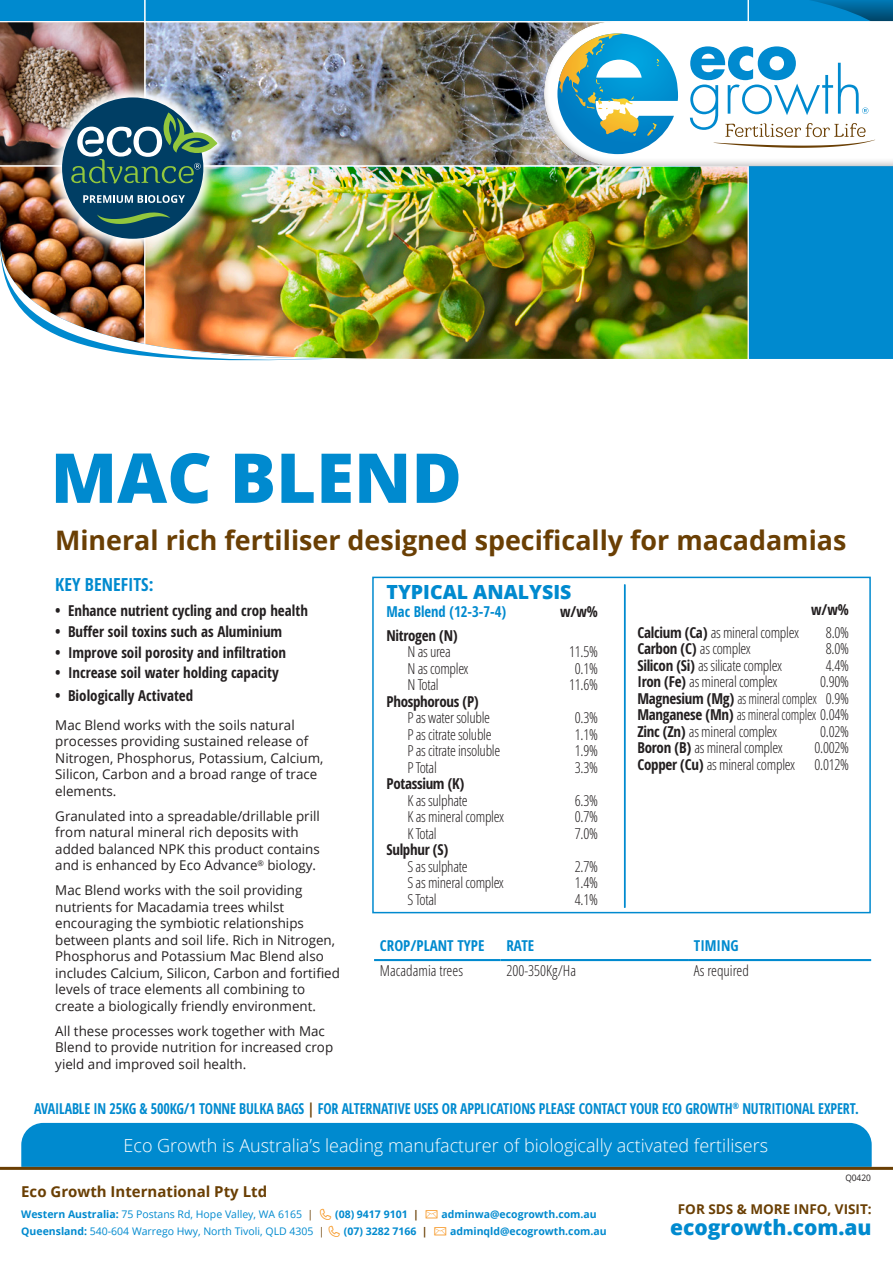
<style>
.page{position:relative;width:893px;height:1263px;background:#fff}
.page>*{position:absolute;margin:0;border:0;box-sizing:border-box;transform-origin:0 0}
.t1{font:800 68.85px "Open Sans";color:#008acf}
.t2{font:700 26.85px "Open Sans";color:#6a3f04}
.t3{font:800 21px "Open Sans";color:#008acf}
.t4{font:800 19.5px "Open Sans";color:#008acf}
.t5{font:300 18px "Open Sans";color:#fff}
.t6{font:700 condensed 18px "Open Sans";color:#008acf}
.t7{font:300 condensed 15px "Open Sans";letter-spacing:-.02em;color:#231f20}
.t8{font:700 condensed 15px "Open Sans";color:#231f20}
.t9{font:700 condensed 15px "Open Sans";letter-spacing:-.01em;color:#008acf;scale:.93 1}
.t10{font:300 condensed 15px "Open Sans";letter-spacing:-.02em;color:#231f20;scale:.9 1}
.t11{font:700 condensed 15px "Open Sans";letter-spacing:-.02em;color:#231f20}
.t12{font:700 condensed 15px "Open Sans";letter-spacing:-.01em;color:#008acf}
.t13{font:300 condensed 15px "Open Sans";color:#231f20}
.t14{font:700 15px "Open Sans";color:#6a3f04}
.t15{font:13.5px/16.5px "Open Sans";color:#231f20}
.t16{font:700 13.5px "Open Sans";color:#6a3f04}
.t17{font:10.5px "Open Sans";color:#008acf}
.t18{font:700 10.5px "Open Sans";color:#008acf}
.t19{font:9px "Open Sans";letter-spacing:-.01em;color:#231f20;scale:.93 1}
.s1{color:#6a3f04}
.s2{font-weight:700}
.s3{font-weight:300}
.s4{color:#f6931c}
</style>
<div class="page">
<div style="left:17px;top:1122px;width:859px;height:45px;background:#008acf"></div>
<hr style="left:0;top:1167px;width:893px;height:3px;background:#6a3f04">
<hr style="left:374px;top:959px;width:127px;height:2px;background:#008acf">
<hr style="left:501px;top:959px;width:187px;height:2px;background:#008acf">
<hr style="left:688px;top:959px;width:183px;height:2px;background:#008acf">
<hr style="left:624px;top:584px;width:1px;height:324px;background:#008acf">
<div style="left:372px;top:577px;width:499px;height:336px;border:2px solid #008acf"></div>
<img style="left:0;top:0;width:893px;height:361px">
<p class="t1" style="left:51px;top:425px;width:413px">MAC BLEND</p>
<p class="t2" style="left:55px;top:521px;width:793px">Mineral rich fertiliser designed specifically for macadamias</p>
<p class="t6" style="left:55px;top:572px;width:100px">KEY BENEFITS:</p>
<p class="t8" style="left:55px;top:600px;width:254px">• Enhance nutrient cycling and crop health</p>
<p class="t8" style="left:55px;top:621px;width:229px">• Buffer soil toxins such as Aluminium</p>
<p class="t8" style="left:55px;top:642px;width:232px">• Improve soil porosity and infiltration</p>
<p class="t8" style="left:55px;top:662px;width:225px">• Increase soil water holding capacity</p>
<p class="t8" style="left:55px;top:685px;width:139px">• Biologically Activated</p>
<p class="t15" style="left:55px;top:716px;width:270px">Mac Blend works with the soils natural processes providing sustained release of Nitrogen, Phosphorus, Potassium, Calcium, Silicon, Carbon and a broad range of trace elements.</p>
<p class="t15" style="left:55px;top:807px;width:266px">Granulated into a spreadable/drillable prill from natural mineral rich deposits with added balanced NPK this product contains and is enhanced by Eco Advance<sup>®</sup> biology.</p>
<p class="t15" style="left:55px;top:882px;width:286px">Mac Blend works with the soil providing nutrients for Macadamia trees whilst encouraging the symbiotic relationships between plants and soil life. Rich in Nitrogen, Phosphorus and Potassium Mac Blend also includes Calcium, Silicon, Carbon and fortified levels of trace elements all combining to create a biologically friendly environment.</p>
<p class="t15" style="left:55px;top:1022px;width:279px">All these processes work together with Mac<br>Blend to provide nutrition for increased crop yield and improved soil health.</p>
<p class="t9" style="left:34px;top:1098px;width:888px">AVAILABLE IN 25KG &amp; 500KG/1 TONNE BULKA BAGS <span class="s1">|</span> FOR ALTERNATIVE USES OR APPLICATIONS PLEASE CONTACT YOUR ECO GROWTH<sup>®</sup> NUTRITIONAL EXPERT.</p>
<p class="t4" style="left:386px;top:577px;width:186px">TYPICAL ANALYSIS</p>
<p class="t12" style="left:386px;top:601px;width:121px">Mac Blend (12-3-7-4)</p>
<p class="t8" style="left:560px;top:601px;width:39px">w/w%</p>
<p class="t11" style="left:386px;top:625px;width:73px">Nitrogen (N)</p>
<p class="t7" style="left:407px;top:641px;width:45px">N as urea</p>
<p class="t7" style="left:569px;top:641px;width:30px">11.5%</p>
<p class="t7" style="left:407px;top:658px;width:63px">N as complex</p>
<p class="t7" style="left:575px;top:658px;width:25px">0.1%</p>
<p class="t7" style="left:407px;top:674px;width:33px">N Total</p>
<p class="t7" style="left:569px;top:674px;width:30px">11.6%</p>
<p class="t11" style="left:386px;top:691px;width:94px">Phosphorous (P)</p>
<p class="t7" style="left:407px;top:707px;width:84px">P as water soluble</p>
<p class="t7" style="left:575px;top:707px;width:25px">0.3%</p>
<p class="t7" style="left:407px;top:724px;width:86px">P as citrate soluble</p>
<p class="t7" style="left:575px;top:724px;width:25px">1.1%</p>
<p class="t7" style="left:407px;top:740px;width:94px">P as citrate insoluble</p>
<p class="t7" style="left:575px;top:740px;width:25px">1.9%</p>
<p class="t7" style="left:407px;top:757px;width:31px">P Total</p>
<p class="t7" style="left:575px;top:757px;width:25px">3.3%</p>
<p class="t11" style="left:386px;top:773px;width:80px">Potassium (K)</p>
<p class="t7" style="left:407px;top:790px;width:62px">K as sulphate</p>
<p class="t7" style="left:575px;top:790px;width:25px">6.3%</p>
<p class="t7" style="left:407px;top:806px;width:98px">K as mineral complex</p>
<p class="t7" style="left:575px;top:806px;width:25px">0.7%</p>
<p class="t7" style="left:407px;top:823px;width:31px">K Total</p>
<p class="t7" style="left:575px;top:823px;width:25px">7.0%</p>
<p class="t11" style="left:386px;top:839px;width:63px">Sulphur (S)</p>
<p class="t7" style="left:407px;top:856px;width:62px">S as sulphate</p>
<p class="t7" style="left:575px;top:856px;width:25px">2.7%</p>
<p class="t7" style="left:407px;top:872px;width:98px">S as mineral complex</p>
<p class="t7" style="left:575px;top:872px;width:25px">1.4%</p>
<p class="t7" style="left:407px;top:889px;width:31px">S Total</p>
<p class="t7" style="left:575px;top:889px;width:25px">4.1%</p>
<p class="t8" style="left:811px;top:599px;width:39px">w/w%</p>
<p class="t7" style="left:637px;top:622px;width:163px"><span class="s2">Calcium (Ca)</span> as mineral complex</p>
<p class="t7" style="left:826px;top:622px;width:25px">8.0%</p>
<p class="t8" style="left:637px;top:638px;width:115px">Carbon (C) <span class="s3">as complex</span></p>
<p class="t7" style="left:826px;top:639px;width:25px">8.0%</p>
<p class="t7" style="left:637px;top:655px;width:146px"><span class="s2">Silicon (Si)</span> as silicate complex</p>
<p class="t7" style="left:826px;top:655px;width:25px">4.4%</p>
<p class="t7" style="left:637px;top:672px;width:142px"><span class="s2">Iron (Fe)</span> as mineral complex</p>
<p class="t7" style="left:820px;top:672px;width:30px">0.90%</p>
<p class="t10" style="left:637px;top:688px;width:237px"><span class="s2">Magnesium (Mg)</span> as mineral complex 0.9%</p>
<p class="t10" style="left:637px;top:705px;width:237px"><span class="s2">Manganese (Mn)</span> as mineral complex 0.04%</p>
<p class="t7" style="left:637px;top:721px;width:141px"><span class="s2">Zinc (Zn)</span> as mineral complex</p>
<p class="t7" style="left:820px;top:721px;width:30px">0.02%</p>
<p class="t7" style="left:637px;top:738px;width:147px"><span class="s2">Boron (B)</span> as mineral complex</p>
<p class="t7" style="left:814px;top:738px;width:36px">0.002%</p>
<p class="t7" style="left:637px;top:754px;width:159px"><span class="s2">Copper (Cu)</span> as mineral complex</p>
<p class="t7" style="left:814px;top:754px;width:36px">0.012%</p>
<p class="t12" style="left:380px;top:935px;width:106px">CROP/PLANT TYPE</p>
<p class="t12" style="left:506px;top:935px;width:29px">RATE</p>
<p class="t12" style="left:694px;top:935px;width:46px">TIMING</p>
<p class="t13" style="left:380px;top:961px;width:85px">Macadamia trees</p>
<p class="t13" style="left:506px;top:961px;width:71px">200-350Kg/Ha</p>
<p class="t13" style="left:694px;top:961px;width:57px">As required</p>
<p class="t5" style="left:124px;top:1133px;width:646px">Eco Growth is Australia’s leading manufacturer of biologically activated fertilisers</p>
<p class="t19" style="left:845px;top:1171px;width:29px">Q0420</p>
<p class="t14" style="left:21px;top:1181px;width:247px">Eco Growth International Pty Ltd</p>
<p class="t17" style="left:21px;top:1207px;width:293px"><span class="s2">Western Australia:</span> 75 Postans Rd, Hope Valley, WA 6165 <span class="s1">|</span></p>
<p class="t18" style="left:335px;top:1207px;width:263px">(08) 9417 9101 <span class="s1">|</span> <span class="s4">✉</span> adminwa@ecogrowth.com.au</p>
<p class="t17" style="left:21px;top:1224px;width:305px"><span class="s2">Queensland:</span> 540-604 Warrego Hwy, North Tivoli, QLD 4305 <span class="s1">|</span></p>
<p class="t18" style="left:344px;top:1223px;width:264px">(07) 3282 7166 <span class="s1">|</span> <span class="s4">✉</span> adminqld@ecogrowth.com.au</p>
<p class="t16" style="left:678px;top:1200px;width:195px">FOR SDS &amp; MORE INFO, VISIT:</p>
<p class="t3" style="left:670px;top:1212px;width:203px">ecogrowth.com.au</p>
</div>
